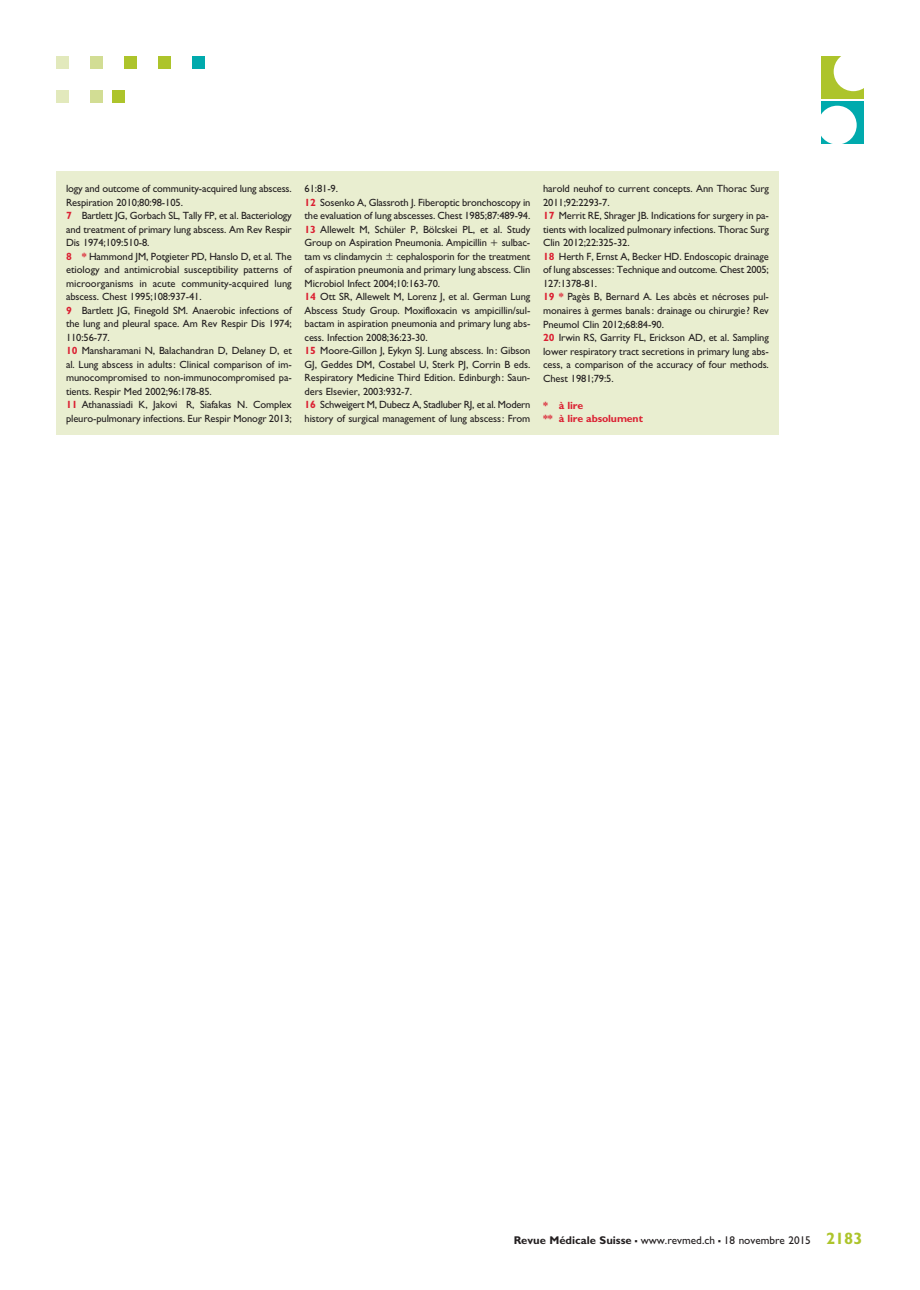
<style>
.page{position:relative;width:920px;height:1290px;background:#fff}
.page>*{position:absolute;margin:0;border:0;box-sizing:border-box;transform-origin:0 0}
.t1{font:11.25px "Gill Sans";color:#231f20}
.t2{font:10.5px/13.5px "Gill Sans";letter-spacing:-.01em;color:#231f20}
.t3{font:700 10.5px/13.5px "Gill Sans";letter-spacing:-.01em;color:#db2032}
.s1{font-weight:700;color:#db2032}
.s2{font-family:"European Pi Two"}
.s3{font-weight:700}
.s4{font-weight:700;font-size:16.5px}
.s5{font-weight:700;font-size:16.5px;color:#adc42b}
</style>
<div class="page">
<div style="left:192px;top:56px;width:13px;height:13px;background:#00aaad"></div>
<div style="left:158px;top:56px;width:13px;height:13px;background:#adc42b"></div>
<div style="left:124px;top:56px;width:13px;height:13px;background:#adc42b"></div>
<div style="left:90px;top:56px;width:13px;height:13px;background:#d2dd94"></div>
<div style="left:56px;top:56px;width:13px;height:13px;background:#e2e9bc"></div>
<div style="left:112px;top:90px;width:13px;height:13px;background:#adc42b"></div>
<div style="left:90px;top:90px;width:13px;height:13px;background:#d2dd94"></div>
<div style="left:56px;top:90px;width:13px;height:13px;background:#e2e9bc"></div>
<div style="left:821px;top:56px;width:42px;height:43px;background:#adc42b"></div>
<div style="left:834px;top:52px;width:39px;height:39px;background:#fff;border-radius:50%"></div>
<div style="left:821px;top:101px;width:42px;height:43px;background:#00aaad"></div>
<div style="left:818px;top:106px;width:39px;height:39px;background:#fff;border-radius:50%"></div>
<div style="left:56px;top:171px;width:723px;height:263px;background:#e9eed0"></div>
<p class="t2" style="left:66px;top:182px;width:227px">logy and outcome of community-acquired lung abscess.<br>Respiration 2010;80:98-105.<br><span class="s1">7</span> Bartlett JG, Gorbach SL, Tally FP, et al. Bacteriology and treatment of primary lung abscess. Am Rev Respir Dis 1974;109:510-8.<br><span class="s1">8 *</span> Hammond JM, Potgieter PD, Hanslo D, et al. The etiology and antimicrobial susceptibility patterns of microorganisms in acute community-acquired lung abscess. Chest 1995;108:937-41.<br><span class="s1">9</span> Bartlett JG, Finegold SM. Anaerobic infections of the lung and pleural space. Am Rev Respir Dis 1974; 110:56-77.<br><span class="s1">10</span> Mansharamani N, Balachandran D, Delaney D, et al. Lung abscess in adults: Clinical comparison of im&shy;munocompromised to non-immunocompromised pa&shy;tients. Respir Med 2002;96:178-85.<br><span class="s1">11</span> Athanassiadi K, Jaković R, Siafakas N. Complex pleuro-pulmonary infections. Eur Respir Monogr 2013;</p>
<p class="t2" style="left:305px;top:182px;width:227px">61:81-9.<br><span class="s1">12</span> Sosenko A, Glassroth J. Fiberoptic bronchoscopy in the evaluation of lung abscesses. Chest 1985;87:489-94.<br><span class="s1">13</span> Allewelt M, Schüler P, Bölcskei PL, et al. Study Group on Aspiration Pneumonia. Ampicillin <span class="s2">r</span> sulbac&shy;tam vs clindamycin <span class="s2">w</span> cephalosporin for the treatment of aspiration pneumonia and primary lung abscess. Clin Microbiol Infect 2004;10:163-70.<br><span class="s1">14</span> Ott SR, Allewelt M, Lorenz J, et al. German Lung Abscess Study Group. Moxifloxacin vs ampicillin/sul&shy;bactam in aspiration pneumonia and primary lung abs&shy;cess. Infection 2008;36:23-30.<br><span class="s1">15</span> Moore-Gillon J, Eykyn SJ. Lung abscess. In: Gibson GJ, Geddes DM, Costabel U, Sterk PJ, Corrin B eds.<br>Respiratory Medicine Third Edition. Edinburgh: Saun&shy;ders Elsevier, 2003:932-7.<br><span class="s1">16</span> Schweigert M, Dubecz A, Stadluber RJ, et al. Modern history of surgical management of lung abscess: From</p>
<p class="t2" style="left:543px;top:182px;width:227px">harold neuhof to current concepts. Ann Thorac Surg 2011;92:2293-7.<br><span class="s1">17</span> Merrit RE, Shrager JB. Indications for surgery in pa&shy;tients with localized pulmonary infections. Thorac Surg Clin 2012;22:325-32.<br><span class="s1">18</span> Herth F, Ernst A, Becker HD. Endoscopic drainage of lung abscesses: Technique and outcome. Chest 2005; 127:1378-81.<br><span class="s1">19 *</span> Pagès B, Bernard A. Les abcès et nécroses pul&shy;monaires à germes banals: drainage ou chirurgie? Rev Pneumol Clin 2012;68:84-90.<br><span class="s1">20</span> Irwin RS, Garrity FL, Erickson AD, et al. Sampling lower respiratory tract secretions in primary lung abs&shy;cess, a comparison of the accuracy of four methods.<br>Chest 1981;79:5.</p>
<p class="t3" style="left:543px;top:398px;width:101px">* à lire<br>** à lire absolument</p>
<p class="t1" style="left:514px;top:1233px;width:350px"><span class="s3">Revue Médicale Suisse</span> <span class="s4">–</span> www.revmed.ch <span class="s4">–</span> 18 novembre 2015 <span class="s5">2183</span></p>
</div>
